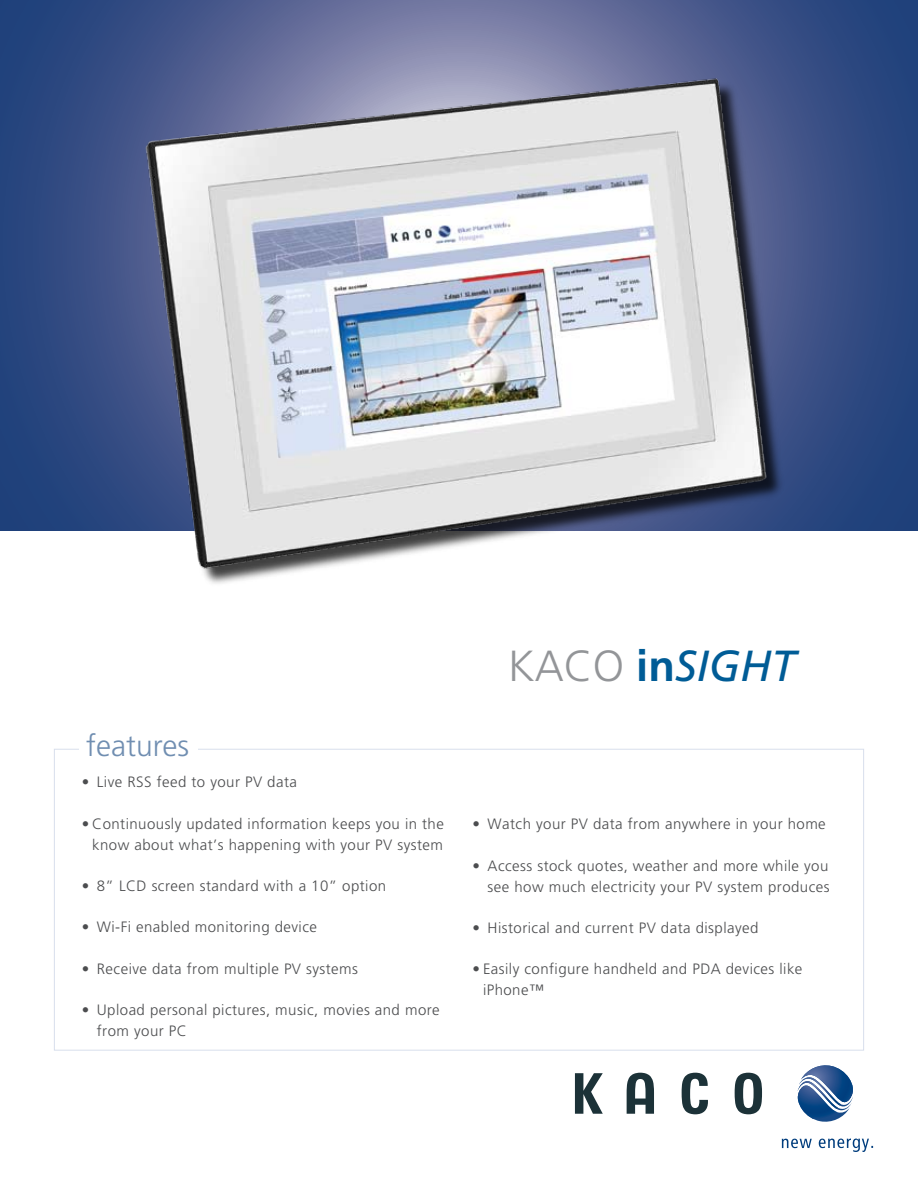
<style>
.page{position:relative;width:918px;height:1188px;background:#fff}
.page>*{position:absolute;margin:0;border:0;box-sizing:border-box;transform-origin:0 0}
.t1{font:italic 43.5px "Frutiger LT Pro";color:#005c96}
.t2{font:300 30px "Frutiger LT Pro";color:#708eb1}
.t3{font:300 15px/21px "Frutiger LT Pro";letter-spacing:.03em;color:#4c4d4f}
.s1{font-weight:300;font-style:normal;color:#939598}
.s2{font-weight:700;font-style:normal}
</style>
<div class="page">
<svg style="left:0;top:0;width:918px;height:531px;background:#2f4a81"></svg>
<svg style="left:575px;top:1073px;width:187px;height:41px"></svg>
<svg style="left:798px;top:1065px;width:55px;height:57px"></svg>
<svg style="left:782px;top:1139px;width:30px;height:9px"></svg>
<svg style="left:819px;top:1139px;width:54px;height:13px"></svg>
<img style="left:88px;top:19px;width:736px;height:565px">
<h2 class="t2" style="left:86px;top:728px;width:104px">features</h2>
<p class="t3" style="left:97px;top:772px;width:202px">Live RSS feed to your PV data</p>
<p class="t3" style="left:82px;top:813px;width:364px;text-align:right">• Continuously updated information keeps you in the know about what’s happening with your PV system</p>
<p class="t3" style="left:97px;top:875px;width:291px">8” LCD screen standard with a 10” option</p>
<p class="t3" style="left:97px;top:917px;width:222px">Wi-Fi enabled monitoring device</p>
<p class="t3" style="left:97px;top:958px;width:263px">Receive data from multiple PV systems</p>
<p class="t3" style="left:97px;top:1000px;width:344px">Upload personal pictures, music, movies and more from your PC</p>
<p class="t3" style="left:82px;top:772px;width:9px">•</p>
<p class="t3" style="left:82px;top:875px;width:9px">•</p>
<p class="t3" style="left:82px;top:917px;width:9px">•</p>
<p class="t3" style="left:82px;top:958px;width:9px">•</p>
<p class="t3" style="left:82px;top:1000px;width:9px">•</p>
<h1 class="t1" style="left:508px;top:640px;width:289px"><span class="s1">KACO</span> <span class="s2">in</span>SIGHT</h1>
<p class="t3" style="left:488px;top:814px;width:340px">Watch your PV data from anywhere in your home</p>
<p class="t3" style="left:488px;top:855px;width:343px">Access stock quotes, weather and more while you see how much electricity your PV system produces</p>
<p class="t3" style="left:488px;top:917px;width:272px">Historical and current PV data displayed</p>
<p class="t3" style="left:483px;top:958px;width:321px;text-indent:-10px">• Easily configure handheld and PDA devices like iPhone™</p>
<p class="t3" style="left:472px;top:814px;width:9px">•</p>
<p class="t3" style="left:472px;top:855px;width:9px">•</p>
<p class="t3" style="left:472px;top:917px;width:9px">•</p>
</div>
